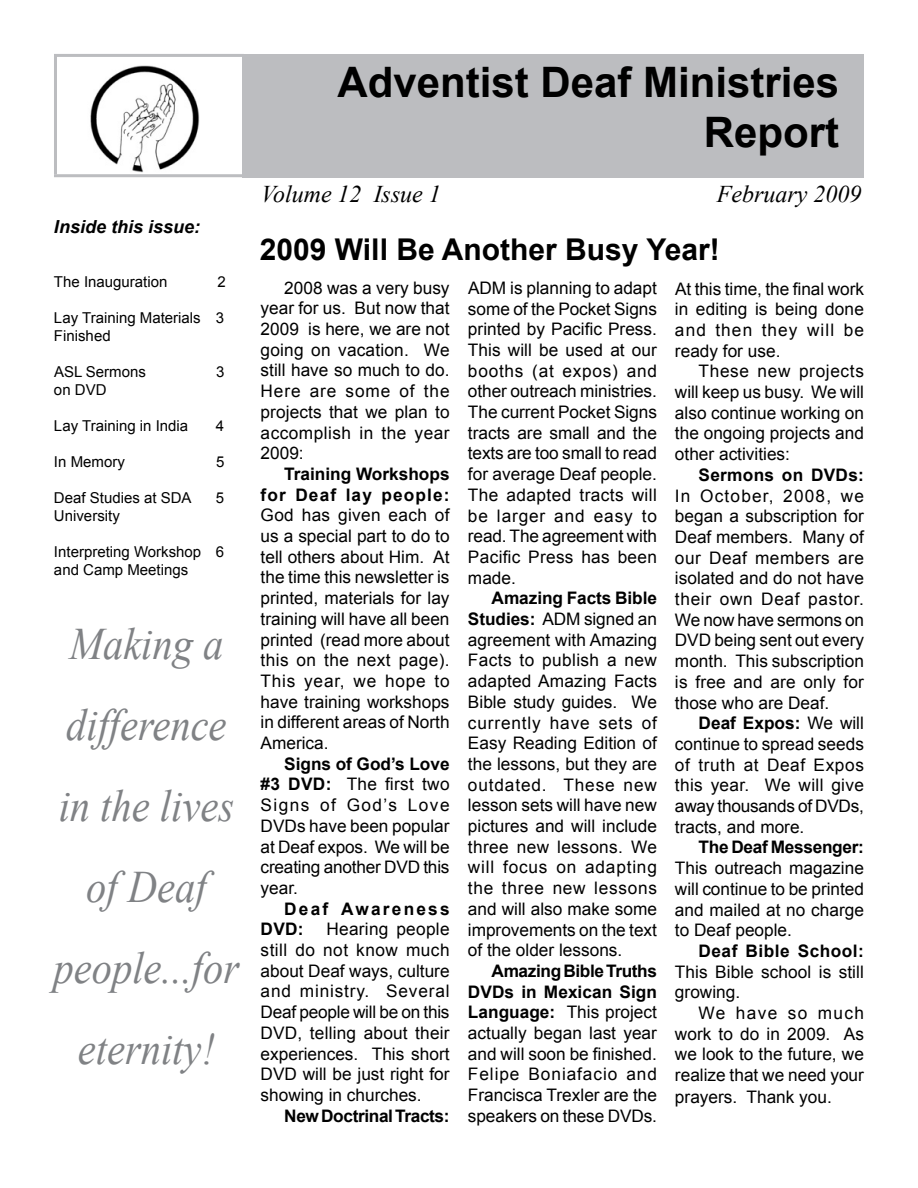
<style>
.page{position:relative;width:918px;height:1188px;background:#fff}
.page>*{position:absolute;margin:0;border:0;box-sizing:border-box;transform-origin:0 0}
.t1{font:italic 45px/81px "Times New Roman";color:#808285;text-align:center;scale:.9 1}
.t2{font:700 42px/50.4px "Arial";color:#000;text-align:right}
.t3{font:700 30px "Arial";color:#000}
.t4{font:italic 24px "Times New Roman";color:#000}
.t5{font:italic 700 18px "Arial";color:#000}
.t6{font:17.25px/20.7px "Arial";color:#000;text-align:justify}
.t7{font:700 17.25px/20.7px "Arial";letter-spacing:.015em;color:#000;text-align:right}
.t8{font:700 17.25px "Arial";letter-spacing:-.02em;color:#000}
.t9{font:700 17.25px/20.7px "Arial";letter-spacing:.13em;color:#000}
.t10{font:700 17.25px "Arial";letter-spacing:-.015em;color:#000}
.t11{font:15px/18px "Arial";color:#000}
.s1{font-weight:700}
</style>
<div class="page">
<div style="left:242px;top:54px;width:622px;height:123px;background:#bcbdc0"></div>
<hr style="left:54px;top:54px;width:190px;height:3px;background:#bcbdc0">
<hr style="left:54px;top:174px;width:190px;height:3px;background:#bcbdc0">
<hr style="left:54px;top:56px;width:3px;height:118px;background:#bcbdc0">
<img style="left:90px;top:65px;width:110px;height:107px">
<p class="t5" style="left:54px;top:217px;width:148px">Inside this issue:</p>
<p class="t11" style="left:54px;top:273px;width:115px">The Inauguration</p>
<p class="t11" style="left:217px;top:273px;width:10px">2</p>
<p class="t11" style="left:54px;top:309px;width:172px">Lay Training Materials 3<br>Finished</p>
<p class="t11" style="left:54px;top:363px;width:93px">ASL Sermons</p>
<p class="t11" style="left:216px;top:363px;width:10px">3</p>
<p class="t11" style="left:54px;top:381px;width:54px">on DVD</p>
<p class="t11" style="left:54px;top:417px;width:136px">Lay Training in India</p>
<p class="t11" style="left:216px;top:417px;width:10px">4</p>
<p class="t11" style="left:54px;top:453px;width:72px">In Memory</p>
<p class="t11" style="left:216px;top:453px;width:10px">5</p>
<p class="t11" style="left:54px;top:489px;width:139px">Deaf Studies at SDA</p>
<p class="t11" style="left:216px;top:489px;width:10px">5</p>
<p class="t11" style="left:54px;top:507px;width:67px">University</p>
<p class="t11" style="left:54px;top:543px;width:172px">Interpreting Workshop 6 and Camp Meetings</p>
<h1 class="t1" style="left:54px;top:604px;width:208px">Making a difference in the lives of Deaf people...for eternity!</h1>
<h2 class="t2" style="left:337px;top:57px;width:503px">Adventist Deaf Ministries<br>Report</h2>
<h3 class="t4" style="left:261px;top:181px;width:181px">Volume 12 Issue 1</h3>
<h3 class="t4" style="left:717px;top:181px;width:146px">February 2009</h3>
<h3 class="t3" style="left:260px;top:233px;width:461px">2009 Will Be Another Busy Year!</h3>
<p class="t6" style="left:261px;top:277px;width:191px;text-indent:24px">2008 was a very busy year for us. But now that 2009 is here, we are not going on vacation. We still have so much to do.<br>Here are some of the projects that we plan to accomplish in the year 2009:</p>
<p class="t7" style="left:261px;top:464px;width:191px">Training Workshops for Deaf lay people:</p>
<p class="t6" style="left:261px;top:505px;width:191px">God has given each of us a special part to do to tell others about Him. At the time this newsletter is printed, materials for lay training will have all been printed (read more about this on the next page).<br>This year, we hope to have training workshops in different areas of North America.</p>
<p class="t6" style="left:261px;top:753px;width:191px;text-indent:24px"><span class="s1">Signs of God’s Love #3 DVD:</span> The first two Signs of God’s Love DVDs have been popular at Deaf expos. We will be creating another DVD this year.</p>
<p class="t9" style="left:261px;top:898px;width:190px;text-indent:24px">Deaf Awareness<br>DVD:</p>
<p class="t6" style="left:261px;top:919px;width:190px;text-indent:66px">Hearing people still do not know much about Deaf ways, culture and ministry. Several Deaf people will be on this DVD, telling about their experiences. This short DVD will be just right for showing in churches.</p>
<p class="t8" style="left:284px;top:1106px;width:167px">New Doctrinal Tracts:</p>
<p class="t6" style="left:468px;top:278px;width:190px">ADM is planning to adapt some of the Pocket Signs printed by Pacific Press.<br>This will be used at our booths (at expos) and other outreach ministries.<br>The current Pocket Signs tracts are small and the texts are too small to read for average Deaf people.<br>The adapted tracts will be larger and easy to read. The agreement with Pacific Press has been made.</p>
<p class="t6" style="left:468px;top:588px;width:191px;text-indent:24px"><span class="s1">Amazing Facts Bible Studies:</span> ADM signed an agreement with Amazing Facts to publish a new adapted Amazing Facts Bible study guides. We currently have sets of Easy Reading Edition of the lessons, but they are outdated. These new lesson sets will have new pictures and will include three new lessons. We will focus on adapting the three new lessons and will also make some improvements on the text of the older lessons.</p>
<p class="t6" style="left:468px;top:961px;width:191px;text-indent:24px"><span class="s1">Amazing Bible Truths DVDs in Mexican Sign Language:</span> This project actually began last year and will soon be finished.<br>Felipe Boniafacio and Francisca Trexler are the speakers on these DVDs.</p>
<p class="t6" style="left:675px;top:278px;width:191px">At this time, the final work in editing is being done and then they will be ready for use.</p>
<p class="t6" style="left:675px;top:361px;width:190px;text-indent:24px">These new projects will keep us busy. We will also continue working on the ongoing projects and other activities:</p>
<p class="t7" style="left:699px;top:465px;width:167px">Sermons on DVDs:</p>
<p class="t6" style="left:675px;top:485px;width:190px">In October, 2008, we began a subscription for Deaf members. Many of our Deaf members are isolated and do not have their own Deaf pastor.<br>We now have sermons on DVD being sent out every month. This subscription is free and are only for those who are Deaf.</p>
<p class="t6" style="left:675px;top:713px;width:190px;text-indent:24px"><span class="s1">Deaf Expos:</span> We will continue to spread seeds of truth at Deaf Expos this year. We will give away thousands of DVDs, tracts, and more.</p>
<p class="t10" style="left:699px;top:838px;width:167px">The Deaf Messenger:</p>
<p class="t6" style="left:675px;top:858px;width:190px">This outreach magazine will continue to be printed and mailed at no charge to Deaf people.</p>
<p class="t7" style="left:699px;top:941px;width:167px">Deaf Bible School:</p>
<p class="t6" style="left:675px;top:961px;width:190px">This Bible school is still growing.</p>
<p class="t6" style="left:675px;top:1003px;width:191px;text-indent:24px">We have so much work to do in 2009. As we look to the future, we realize that we need your prayers. Thank you.</p>
</div>
